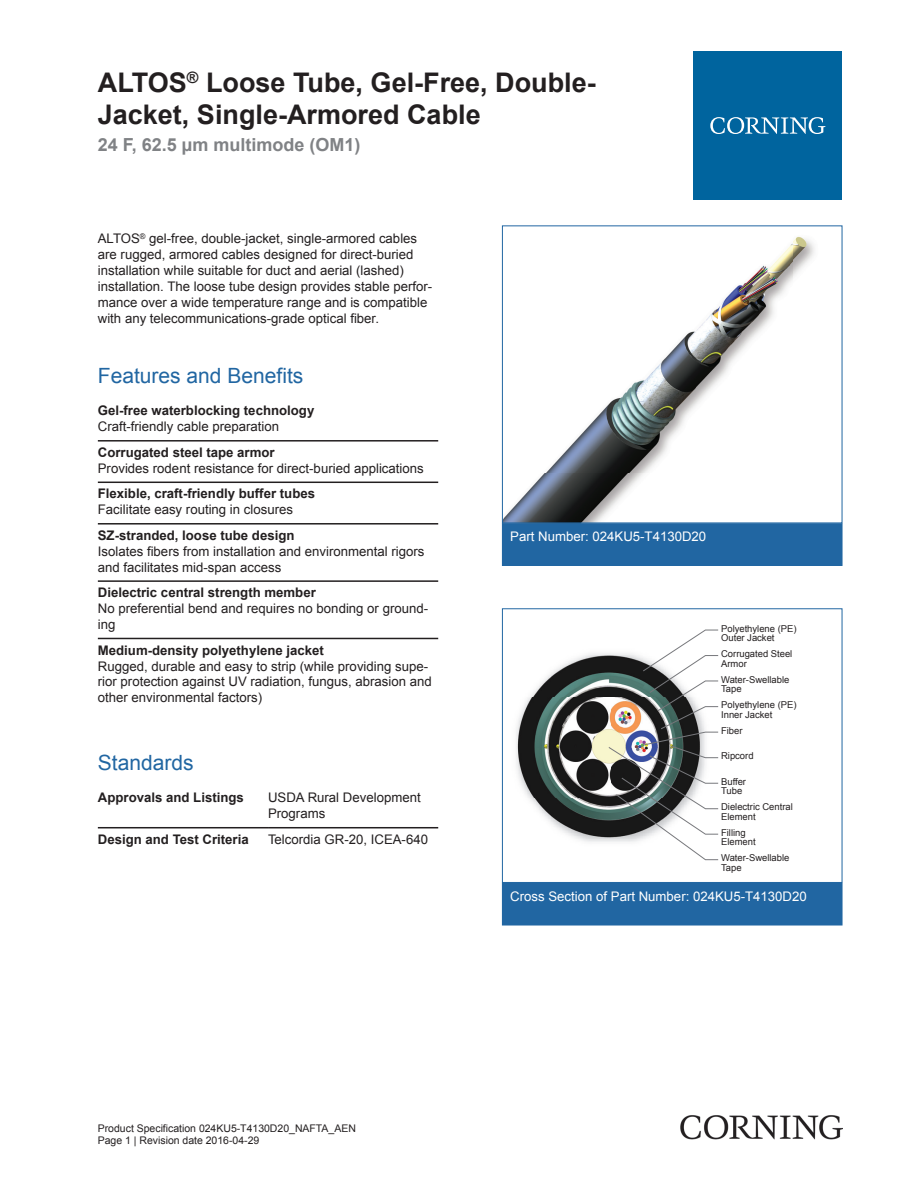
<style>
.page{position:relative;width:919px;height:1187px;background:#fff}
.page>*{position:absolute;margin:0;border:0;box-sizing:border-box;transform-origin:0 0}
.t1{font:700 27px/32.4px "Arial";color:#231f20}
.t2{font:21px "Arial";color:#2166a2}
.t3{font:700 18px "Arial";color:#808285}
.t4{font:13.2px/15.9px "Arial";color:#231f20}
.t5{font:700 13.2px "Arial";color:#231f20}
.t6{font:13.2px "Arial";color:#fff}
.t7{font:10.5px/12.6px "Arial";color:#231f20}
.t8{font:9.45px/9.4px "Arial";color:#231f20}
</style>
<div class="page">
<img style="left:504px;top:236px;width:311px;height:285px">
<div style="left:502px;top:523px;width:340px;height:42px;background:#2166a2"></div>
<div style="left:502px;top:523px;width:340px;height:43px;border:1px solid #2166a2"></div>
<img style="left:516px;top:653px;width:91px;height:189px">
<svg style="left:607px;top:629px;width:111px;height:231px"></svg>
<div style="left:502px;top:608px;width:340px;height:274px;border:1px solid #2166a2"></div>
<div style="left:502px;top:883px;width:340px;height:41px;background:#2166a2"></div>
<div style="left:502px;top:882px;width:340px;height:43px;border:1px solid #2166a2"></div>
<hr style="left:98px;top:440px;width:340px;height:1px;background:#231f20">
<hr style="left:98px;top:481px;width:340px;height:2px;background:#231f20">
<hr style="left:98px;top:523px;width:340px;height:1px;background:#231f20">
<hr style="left:98px;top:580px;width:340px;height:2px;background:#231f20">
<hr style="left:98px;top:637px;width:340px;height:2px;background:#231f20">
<hr style="left:98px;top:826px;width:170px;height:2px;background:#231f20">
<hr style="left:268px;top:826px;width:170px;height:2px;background:#231f20">
<div style="left:693px;top:51px;width:149px;height:149px;background:#00649e"></div>
<svg style="left:710px;top:117px;width:115px;height:17px"></svg>
<img style="left:680px;top:1115px;width:162px;height:24px">
<h1 class="t1" style="left:98px;top:67px;width:499px">ALTOS<sup>®</sup> Loose Tube, Gel-Free, Double-<br>Jacket, Single-Armored Cable</h1>
<h3 class="t3" style="left:98px;top:132px;width:264px">24 F, 62.5 µm multimode (OM1)</h3>
<p class="t4" style="left:98px;top:231px;width:336px">ALTOS<sup>®</sup> gel -free, double -jacket, single -armored cables are rugged, armored cables designed for direct -buried installation while suitable for duct and aerial (lashed) installation. The loose tube design provides stable perfor&shy;mance over a wide temperature range and is compatible with any telecommunications -grade optical fiber.</p>
<h2 class="t2" style="left:98px;top:362px;width:207px">Features and Benefits</h2>
<p class="t5" style="left:98px;top:402px;width:218px">Gel-free waterblocking technology</p>
<p class="t4" style="left:98px;top:419px;width:183px">Craft-friendly cable preparation</p>
<p class="t5" style="left:98px;top:443px;width:178px">Corrugated steel tape armor</p>
<p class="t4" style="left:98px;top:460px;width:327px">Provides rodent resistance for direct-buried applications</p>
<p class="t5" style="left:98px;top:485px;width:219px">Flexible, craft-friendly buffer tubes</p>
<p class="t4" style="left:98px;top:502px;width:197px">Facilitate easy routing in closures</p>
<p class="t5" style="left:98px;top:526px;width:198px">SZ-stranded, loose tube design</p>
<p class="t4" style="left:98px;top:543px;width:328px">Isolates fibers from installation and environmental rigors and facilitates mid-span access</p>
<p class="t5" style="left:98px;top:584px;width:219px">Dielectric central strength member</p>
<p class="t4" style="left:98px;top:600px;width:332px">No preferential bend and requires no bonding or ground&shy;ing</p>
<p class="t5" style="left:98px;top:641px;width:227px">Medium-density polyethylene jacket</p>
<p class="t4" style="left:98px;top:658px;width:335px">Rugged, durable and easy to strip (while providing supe&shy;rior protection against UV radiation, fungus, abrasion and other environmental factors)</p>
<h2 class="t2" style="left:98px;top:748px;width:97px">Standards</h2>
<p class="t5" style="left:98px;top:789px;width:147px">Approvals and Listings</p>
<p class="t4" style="left:268px;top:789px;width:154px">USDA Rural Development<br>Programs</p>
<p class="t5" style="left:98px;top:830px;width:152px">Design and Test Criteria</p>
<p class="t4" style="left:268px;top:831px;width:161px">Telcordia GR-20, ICEA-640</p>
<p class="t6" style="left:510px;top:527px;width:197px">Part Number: 024KU5-T4130D20</p>
<p class="t8" style="left:721px;top:623px;width:77px">Polyethylene (PE)<br>Outer Jacket</p>
<p class="t8" style="left:721px;top:649px;width:73px">Corrugated Steel<br>Armor</p>
<p class="t8" style="left:721px;top:674px;width:70px">Water-Swellable<br>Tape</p>
<p class="t8" style="left:721px;top:700px;width:77px">Polyethylene (PE)<br>Inner Jacket</p>
<p class="t8" style="left:721px;top:725px;width:23px">Fiber</p>
<p class="t8" style="left:721px;top:751px;width:34px">Ripcord</p>
<p class="t8" style="left:721px;top:776px;width:26px">Buffer<br>Tube</p>
<p class="t8" style="left:721px;top:802px;width:73px">Dielectric Central<br>Element</p>
<p class="t8" style="left:721px;top:827px;width:36px">Filling<br>Element</p>
<p class="t8" style="left:721px;top:853px;width:70px">Water-Swellable<br>Tape</p>
<p class="t6" style="left:510px;top:887px;width:298px">Cross Section of Part Number: 024KU5-T4130D20</p>
<p class="t7" style="left:98px;top:1121px;width:259px">Product Specification 024KU5-T4130D20_NAFTA_AEN<br>Page 1 | Revision date 2016-04-29</p>
</div>
